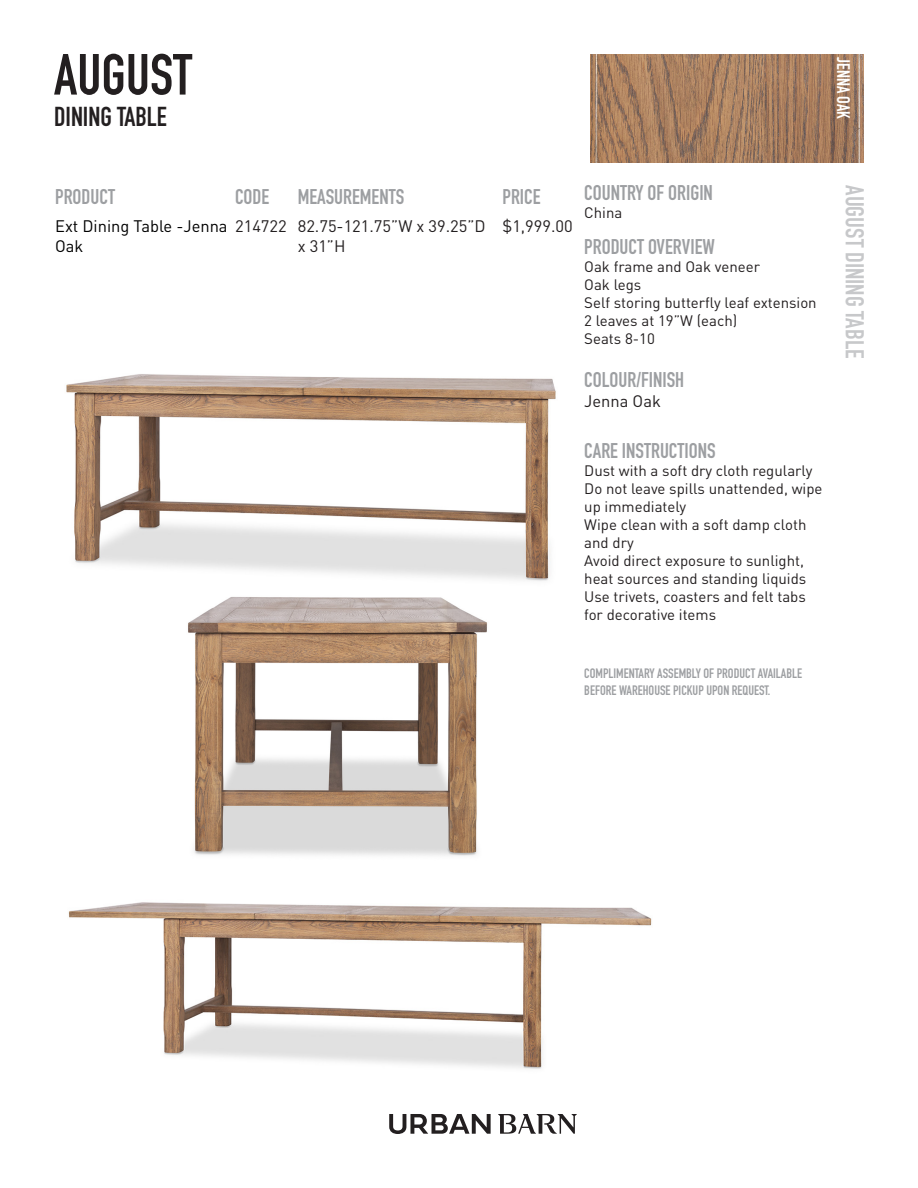
<style>
.page{position:relative;width:918px;height:1188px;background:#fff}
.page>*{position:absolute;margin:0;border:0;box-sizing:border-box;transform-origin:0 0}
.t1{font:57px "DIN Engschrift Std";color:#231f20}
.t2{font:27px "DIN Engschrift Std";color:#231f20}
.t3{font:25.5px "DIN Engschrift Std";color:#c7c8ca}
.t4{font:21px "DIN Engschrift Std";color:#9d9fa2}
.t5{font:18px "DIN Engschrift Std";color:#fff}
.t6{font:16.5px/19.8px "DINOT";color:#231f20}
.t7{font:16.5px/19.8px "DINOT";color:#000}
.t8{font:15px/18px "DINOT";color:#231f20}
.t9{font:13.5px/16.2px "DIN Engschrift Std";color:#9d9fa2}
</style>
<div class="page">
<img style="left:591px;top:54px;width:273px;height:109px">
<svg style="left:389px;top:1114px;width:102px;height:20px"></svg>
<svg style="left:498px;top:1114px;width:79px;height:20px"></svg>
<img style="left:66px;top:374px;width:490px;height:207px">
<img style="left:69px;top:902px;width:583px;height:167px">
<img style="left:188px;top:597px;width:299px;height:259px">
<p class="t1" style="left:54px;top:41px;width:140px">AUGUST</p>
<p class="t2" style="left:54px;top:101px;width:114px">DINING TABLE</p>
<p class="t5" style="left:854px;top:57px;width:63px;rotate:90deg">JENNA OAK</p>
<p class="t4" style="left:55px;top:184px;width:61px">PRODUCT</p>
<p class="t4" style="left:235px;top:184px;width:36px">CODE</p>
<p class="t4" style="left:298px;top:184px;width:108px">MEASUREMENTS</p>
<p class="t4" style="left:503px;top:184px;width:40px">PRICE</p>
<p class="t7" style="left:55px;top:216px;width:174px">Ext Dining Table -Jenna<br>Oak</p>
<p class="t6" style="left:235px;top:216px;width:53px">214722</p>
<p class="t6" style="left:298px;top:216px;width:189px">82.75-121.75”W x 39.25”D x 31”H</p>
<p class="t6" style="left:503px;top:216px;width:72px">$1,999.00</p>
<p class="t4" style="left:584px;top:180px;width:130px">COUNTRY OF ORIGIN</p>
<p class="t8" style="left:584px;top:203px;width:40px">China</p>
<p class="t4" style="left:584px;top:234px;width:132px">PRODUCT OVERVIEW</p>
<p class="t8" style="left:584px;top:257px;width:177px">Oak frame and Oak veneer</p>
<p class="t8" style="left:584px;top:275px;width:59px">Oak legs</p>
<p class="t8" style="left:584px;top:293px;width:234px">Self storing butterfly leaf extension</p>
<p class="t8" style="left:584px;top:311px;width:155px">2 leaves at 19”W (each)</p>
<p class="t8" style="left:584px;top:329px;width:72px">Seats 8-10</p>
<p class="t4" style="left:584px;top:368px;width:101px">COLOUR/FINISH</p>
<p class="t6" style="left:584px;top:391px;width:78px">Jenna Oak</p>
<p class="t4" style="left:584px;top:438px;width:133px">CARE INSTRUCTIONS</p>
<p class="t8" style="left:584px;top:461px;width:230px">Dust with a soft dry cloth regularly</p>
<p class="t8" style="left:584px;top:479px;width:240px">Do not leave spills unattended, wipe up immediately</p>
<p class="t8" style="left:584px;top:515px;width:224px">Wipe clean with a soft damp cloth and dry</p>
<p class="t8" style="left:584px;top:551px;width:224px">Avoid direct exposure to sunlight, heat sources and standing liquids<br>Use trivets, coasters and felt tabs for decorative items</p>
<p class="t9" style="left:584px;top:666px;width:219px">COMPLIMENTARY ASSEMBLY OF PRODUCT AVAILABLE<br>BEFORE WAREHOUSE PICKUP UPON REQUEST.</p>
<p class="t3" style="left:870px;top:185px;width:175px;rotate:90deg">AUGUST DINING TABLE</p>
</div>
